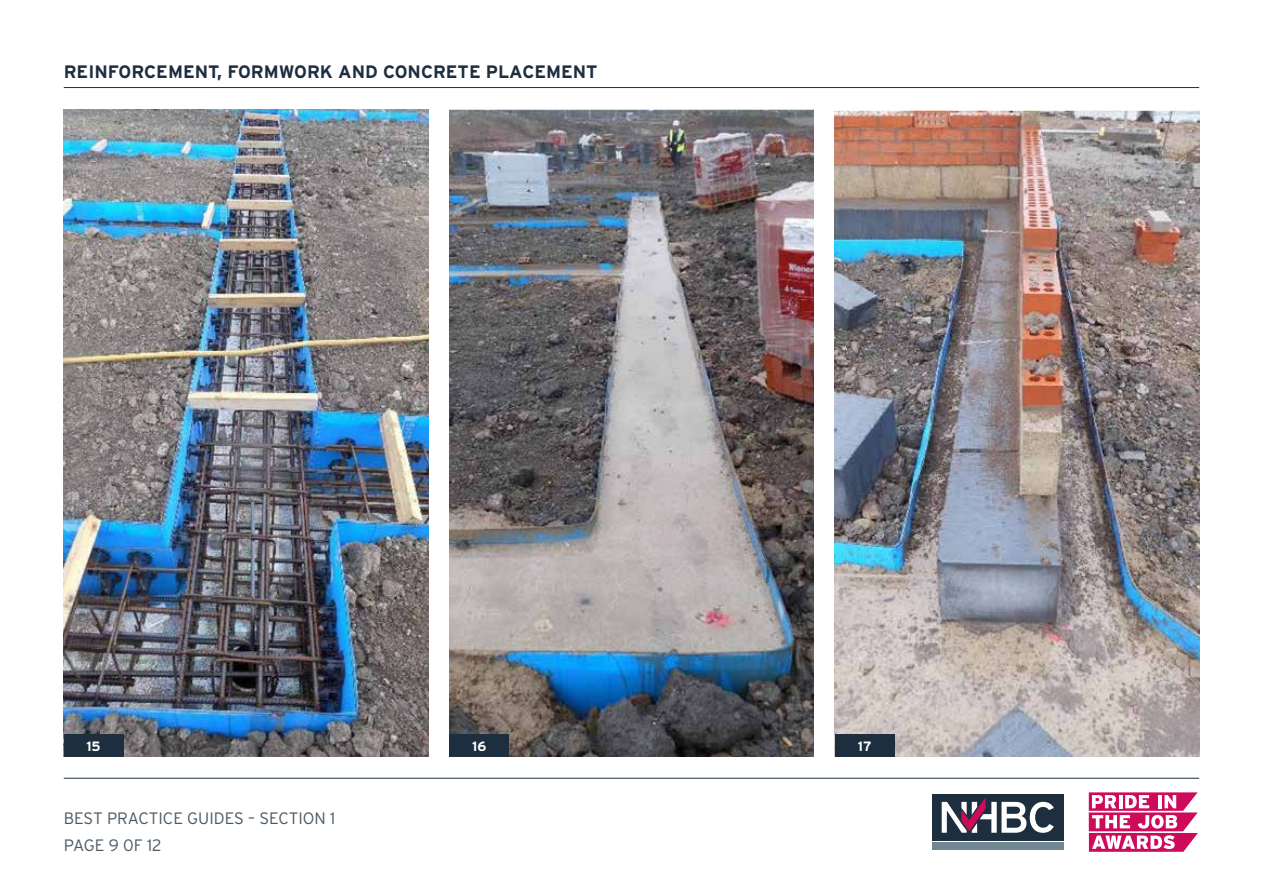
<style>
.page{position:relative;width:1263px;height:893px;background:#fff}
.page>*{position:absolute;margin:0;border:0;box-sizing:border-box;transform-origin:0 0}
.t1{font:700 18px "Interstate";color:#1d2e3f}
.t2{font:300 16.5px/26.5px "Interstate";color:#4a5865}
.t3{font:700 13.5px "Interstate";color:#fff}
</style>
<div class="page">
<hr style="left:64px;top:778px;width:1135px;height:1px;background:#1d2e3f">
<hr style="left:64px;top:87px;width:1135px;height:1px;background:#1d2e3f">
<img style="left:64px;top:109px;width:364px;height:648px">
<img style="left:449px;top:109px;width:365px;height:648px">
<img style="left:835px;top:111px;width:364px;height:646px">
<div style="left:64px;top:734px;width:59px;height:23px;background:#1d2e3f"></div>
<div style="left:449px;top:734px;width:60px;height:23px;background:#1d2e3f"></div>
<div style="left:835px;top:734px;width:59px;height:22px;background:#1d2e3f"></div>
<div style="left:932px;top:794px;width:131px;height:47px;background:#1d2e3f"></div>
<div style="left:932px;top:842px;width:131px;height:8px;background:#718691"></div>
<svg style="left:942px;top:797px;width:112px;height:36px"></svg>
<svg style="left:1089px;top:792px;width:109px;height:60px"></svg>
<p class="t1" style="left:64px;top:62px;width:535px">REINFORCEMENT, FORMWORK AND CONCRETE PLACEMENT</p>
<p class="t3" style="left:86px;top:739px;width:16px">15</p>
<p class="t3" style="left:472px;top:739px;width:16px">16</p>
<p class="t3" style="left:858px;top:738px;width:15px">17</p>
<p class="t2" style="left:64px;top:805px;width:273px">BEST PRACTICE GUIDES – SECTION 1<br>PAGE 9 0F 12</p>
</div>
